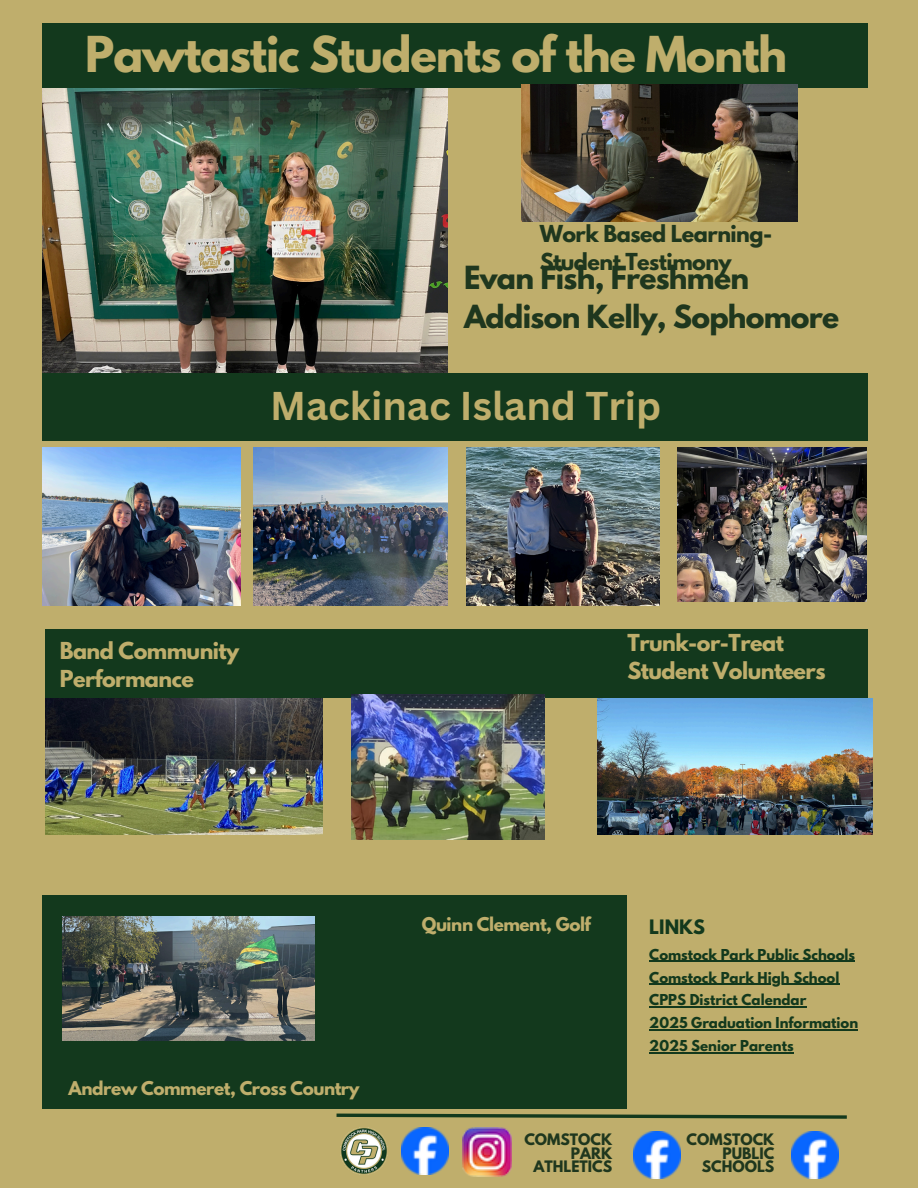
<style>
.page{position:relative;width:918px;height:1188px;background:#bfae6c}
.page>*{position:absolute;margin:0;border:0;box-sizing:border-box;transform-origin:0 0}
.t1{font:700 43.8px "League Spartan";letter-spacing:-.025em;color:#bfae6c}
.t2{font:700 39px "Canva Sans";color:#bfae6c}
.t3{font:700 28.2px/38.8px "League Spartan";letter-spacing:-.025em;color:#1f371e}
.t4{font:700 20.7px/28px "League Spartan";letter-spacing:-.025em;color:#bfae6c}
.t5{font:700 20.7px/28px "League Spartan";letter-spacing:-.025em;color:#1f371e}
.t6{font:700 17.7px "League Spartan";color:#13391d}
.t7{font:700 16.8px "League Spartan";letter-spacing:-.025em;color:#bfae6c}
.t8{font:700 13.95px/13.6px "League Spartan";color:#1f371e;text-align:right}
.t9{font:700 13.35px "League Spartan";color:#13391d}
</style>
<div class="page">
<img style="left:42px;top:88px;width:405px;height:285px">
<svg style="left:336px;top:1113px;width:511px;height:6px"></svg>
<img style="left:401px;top:1127px;width:47px;height:48px">
<img style="left:462px;top:1127px;width:50px;height:50px">
<img style="left:340px;top:1127px;width:48px;height:48px">
<img style="left:791px;top:1131px;width:48px;height:48px">
<img style="left:634px;top:1131px;width:47px;height:48px">
<div style="left:42px;top:23px;width:826px;height:65px;background:#13391d"></div>
<div style="left:42px;top:373px;width:826px;height:68px;background:#13391d"></div>
<img style="left:42px;top:448px;width:198px;height:157px">
<img style="left:254px;top:448px;width:193px;height:157px">
<img style="left:466px;top:448px;width:194px;height:157px">
<img style="left:45px;top:698px;width:277px;height:136px">
<img style="left:522px;top:85px;width:275px;height:136px">
<div style="left:42px;top:895px;width:585px;height:214px;background:#13391d"></div>
<div style="left:45px;top:629px;width:823px;height:69px;background:#13391d"></div>
<img style="left:597px;top:698px;width:276px;height:136px">
<img style="left:677px;top:448px;width:189px;height:154px">
<img style="left:62px;top:917px;width:252px;height:124px">
<img style="left:351px;top:694px;width:194px;height:145px">
<hr style="left:649px;top:961px;width:206px;height:1px;background:#13391d">
<hr style="left:649px;top:984px;width:190px;height:1px;background:#13391d">
<hr style="left:649px;top:1007px;width:157px;height:1px;background:#13391d">
<hr style="left:649px;top:1029px;width:209px;height:1px;background:#13391d">
<hr style="left:649px;top:1052px;width:145px;height:1px;background:#13391d">
<p class="t1" style="left:85px;top:32px;width:703px">Pawtastic Students of the Month</p>
<p class="t5" style="left:540px;top:223px;width:234px">Work Based Learning-<br>Student Testimony</p>
<p class="t3" style="left:464px;top:262px;width:377px">Evan Fish, Freshmen<br>Addison Kelly, Sophomore</p>
<p class="t2" style="left:270px;top:378px;width:393px">Mackinac Island Trip</p>
<p class="t4" style="left:60px;top:639px;width:181px">Band Community<br>Performance</p>
<h6 class="t4" style="left:628px;top:632px;width:200px">Trunk-or-Treat<br>Student Volunteers</h6>
<p class="t7" style="left:422px;top:916px;width:171px">Quinn Clement, Golf</p>
<h2 class="t6" style="left:649px;top:918px;width:57px">LINKS</h2>
<p class="t9" style="left:649px;top:948px;width:207px">Comstock Park Public Schools</p>
<p class="t9" style="left:649px;top:971px;width:192px">Comstock Park High School</p>
<p class="t9" style="left:649px;top:993px;width:159px">CPPS District Calendar</p>
<p class="t9" style="left:649px;top:1016px;width:210px">2025 Graduation Information</p>
<h4 class="t9" style="left:649px;top:1039px;width:146px">2025 Senior Parents</h4>
<h4 class="t7" style="left:69px;top:1080px;width:292px">Andrew Commeret, Cross Country</h4>
<p class="t8" style="left:524px;top:1134px;width:89px">COMSTOCK<br>PARK</p>
<h4 class="t8" style="left:533px;top:1162px;width:80px">ATHLETICS</h4>
<h1 class="t8" style="left:687px;top:1134px;width:89px">COMSTOCK<br>PUBLIC<br>SCHOOLS</h1>
</div>
